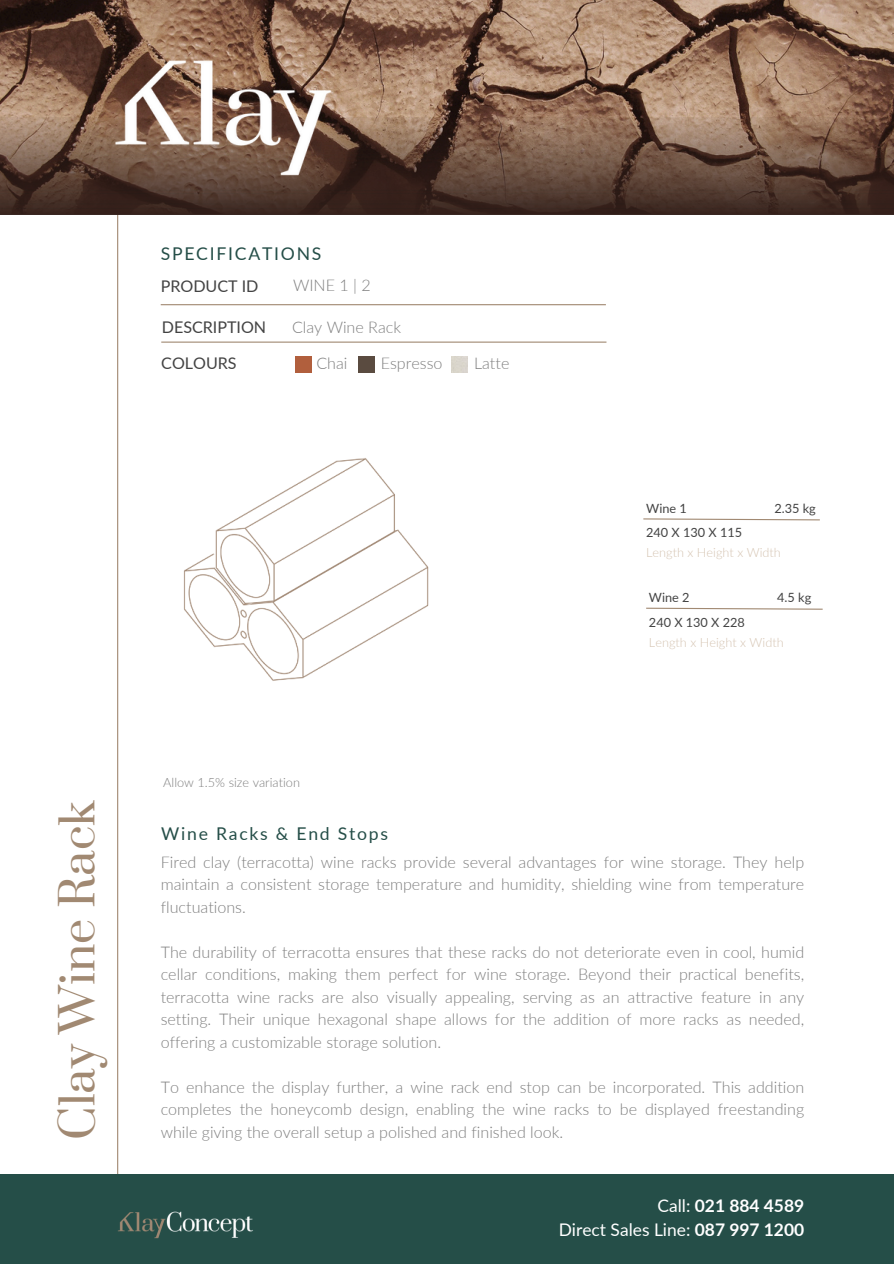
<style>
.page{position:relative;width:894px;height:1264px;background:#fff}
.page>*{position:absolute;margin:0;border:0;box-sizing:border-box;transform-origin:0 0}
.t1{font:44.7px "Prata";color:#a18972}
.t2{font:17.55px "Lato";letter-spacing:.1em;color:#254e48}
.t3{font:17.4px/23.9px "Lato";color:#fff;text-align:right}
.t4{font:300 16.05px/22.5px "Lato";color:#7f7f7f;text-align:justify}
.t5{font:16.05px "Lato";color:#434343}
.t6{font:12.75px/24.5px "Lato";color:#434343}
.t7{font:300 12.75px "Lato";color:#d5c4b2}
.t8{font:300 12.75px "Lato";color:#7f7f7f}
.s1{font-weight:700}
</style>
<div class="page">
<hr style="left:117px;top:102px;width:1px;height:1076px;background:#a18972">
<div style="left:0;top:1174px;width:893px;height:89px;background:#254e48"></div>
<img style="left:0;top:0;width:893px;height:117px">
<img style="left:0;top:117px;width:893px;height:97px">
<img style="left:114px;top:51px;width:221px;height:133px">
<hr style="left:161px;top:304px;width:444px;height:1px;background:#a18972">
<hr style="left:161px;top:341px;width:445px;height:2px;background:#a18972">
<img style="left:118px;top:1211px;width:135px;height:28px">
<div style="left:358px;top:356px;width:16px;height:17px;background:#5a4b40"></div>
<div style="left:295px;top:356px;width:16px;height:17px;background:#b15f3d"></div>
<svg style="left:643px;top:518px;width:177px;height:3px"></svg>
<svg style="left:646px;top:607px;width:177px;height:3px"></svg>
<img style="left:183px;top:555px;width:141px;height:126px">
<img style="left:210px;top:458px;width:219px;height:208px">
<h1 class="t1" style="left:41px;top:1139px;width:341px;rotate:-90deg">Clay Wine Rack</h1>
<p class="t2" style="left:161px;top:241px;width:162px">SPECIFICATIONS</p>
<p class="t5" style="left:161px;top:274px;width:99px">PRODUCT ID</p>
<p class="t5" style="left:162px;top:315px;width:106px">DESCRIPTION</p>
<p class="t5" style="left:161px;top:352px;width:77px">COLOURS</p>
<p class="t4" style="left:293px;top:273px;width:79px">WINE 1 | 2</p>
<p class="t4" style="left:292px;top:315px;width:110px">Clay Wine Rack</p>
<p class="t4" style="left:316px;top:351px;width:33px">Chai</p>
<p class="t4" style="left:474px;top:351px;width:37px">Latte</p>
<p class="t4" style="left:380px;top:351px;width:63px">Espresso</p>
<p class="t8" style="left:163px;top:774px;width:138px">Allow 1.5% size variation</p>
<p class="t2" style="left:161px;top:820px;width:228px">Wine Racks &amp; End Stops</p>
<p class="t6" style="left:774px;top:495px;width:43px">2.35 kg</p>
<p class="t6" style="left:646px;top:495px;width:97px">Wine 1<br>240 X 130 X 115</p>
<p class="t7" style="left:646px;top:544px;width:136px">Length x Height x Width</p>
<p class="t6" style="left:777px;top:584px;width:36px">4.5 kg</p>
<p class="t6" style="left:648px;top:584px;width:97px">Wine 2<br>240 X 130 X 228</p>
<p class="t7" style="left:648px;top:633px;width:136px">Length x Height x Width</p>
<p class="t4" style="left:161px;top:850px;width:645px">Fired clay (terracotta) wine racks provide several advantages for wine storage. They help maintain a consistent storage temperature and humidity, shielding wine from temperature fluctuations.</p>
<p class="t4" style="left:161px;top:940px;width:645px">The durability of terracotta ensures that these racks do not deteriorate even in cool, humid cellar conditions, making them perfect for wine storage. Beyond their practical benefits, terracotta wine racks are also visually appealing, serving as an attractive feature in any setting. Their unique hexagonal shape allows for the addition of more racks as needed, offering a customizable storage solution.</p>
<p class="t4" style="left:161px;top:1075px;width:645px">To enhance the display further, a wine rack end stop can be incorporated. This addition completes the honeycomb design, enabling the wine racks to be displayed freestanding while giving the overall setup a polished and finished look.</p>
<p class="t3" style="left:558px;top:1192px;width:247px">Call: <span class="s1">021 884 4589<br></span>Direct Sales Line: <span class="s1">087 997 1200</span></p>
</div>
